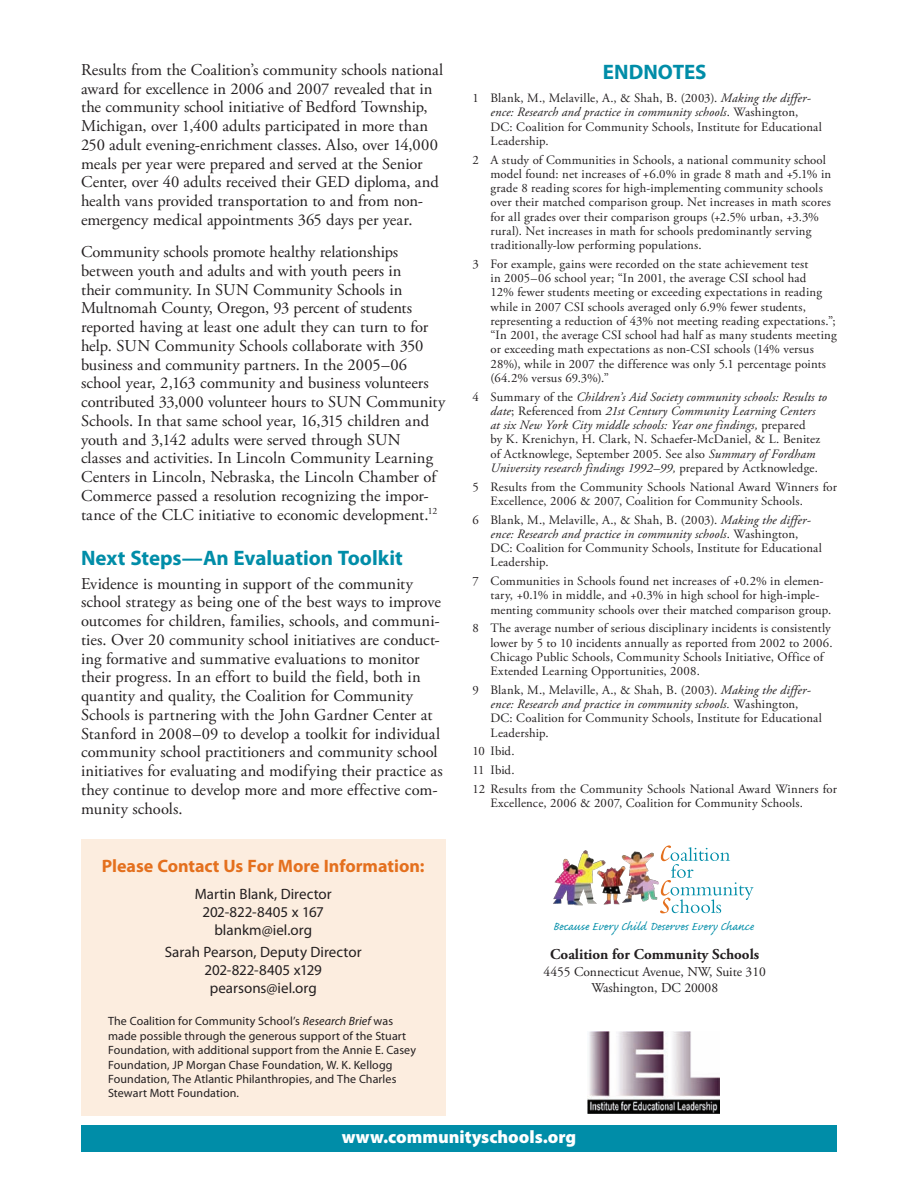
<style>
.page{position:relative;width:918px;height:1188px;background:#fff}
.page>*{position:absolute;margin:0;border:0;box-sizing:border-box;transform-origin:0 0}
.HEAD_1{font:700 21px "Myriad Pro";letter-spacing:-.005em;color:#008da8}
.BOX_HEAD_1{font:700 18px "Myriad Pro";color:#e4701e}
.FOOTER_TEXT{font:900 18px "Myriad Pro";color:#fff}
.Text_11_12_5_pt__las{font:16.5px/18.8px "Adobe Garamond Pro";color:#231f20}
.Text_11_12_5_pt{font:16.5px/18.8px "Adobe Garamond Pro";color:#231f20}
.BOX_TEXT{font:15px/18px "Myriad Pro";color:#231f20;text-align:center}
.Head_2{font:15px "Caflisch Script Pro";color:#008da8}
.t1{font:700 15px "Adobe Garamond Pro";color:#231f20}
.t2{font:13.5px "Adobe Garamond Pro";color:#231f20}
.Endnotes{font:12.75px/14.2px "Adobe Garamond Pro";letter-spacing:.015em;color:#231f20}
.Endnotes-2{font:italic 12.75px/14.2px "Adobe Garamond Pro";letter-spacing:.015em;color:#231f20}
.SMALL_TEXT{font:12px/14.4px "Myriad Pro";letter-spacing:.005em;color:#231f20}
.s1{font-style:italic}
.s2{font-style:normal}
</style>
<div class="page">
<div style="left:81px;top:1125px;width:756px;height:27px;background:#008da8"></div>
<div style="left:81px;top:840px;width:365px;height:276px;background:#fceddf"></div>
<img style="left:553px;top:850px;width:105px;height:56px">
<svg style="left:660px;top:845px;width:94px;height:68px"></svg>
<img style="left:587px;top:1032px;width:133px;height:81px">
<p class="Text_11_12_5_pt" style="left:81px;top:61px;width:364px">Results from the Coalition’s community schools national award for excellence in 2006 and 2007 revealed that in the community school initiative of Bedford Township, Michigan, over 1,400 adults participated in more than 250 adult evening-enrichment classes. Also, over 14,000 meals per year were prepared and served at the Senior Center, over 40 adults received their GED diploma, and health vans provided transportation to and from non&shy;emergency medical appointments 365 days per year.</p>
<p class="Text_11_12_5_pt__las" style="left:81px;top:243px;width:366px">Community schools promote healthy relationships between youth and adults and with youth peers in<br>their community. In SUN Community Schools in Multnomah County, Oregon, 93 percent of students reported having at least one adult they can turn to for help. SUN Community Schools collaborate with 350 business and community partners. In the 2005–06 school year, 2,163 community and business volunteers contributed 33,000 volunteer hours to SUN Community Schools. In that same school year, 16,315 children and youth and 3,142 adults were served through SUN classes and activities. In Lincoln Community Learning Centers in Lincoln, Nebraska, the Lincoln Chamber of Commerce passed a resolution recognizing the impor&shy;tance of the CLC initiative to economic development.<sup>12</sup></p>
<p class="HEAD_1" style="left:81px;top:545px;width:323px">Next Steps—An Evaluation Toolkit</p>
<p class="Text_11_12_5_pt__las" style="left:81px;top:575px;width:363px">Evidence is mounting in support of the community school strategy as being one of the best ways to improve outcomes for children, families, schools, and communi&shy;ties. Over 20 community school initiatives are conduct&shy;ing formative and summative evaluations to monitor their progress. In an effort to build the field, both in quantity and quality, the Coalition for Community Schools is partnering with the John Gardner Center at Stanford in 2008–09 to develop a toolkit for individual community school practitioners and community school initiatives for evaluating and modifying their practice as they continue to develop more and more effective com&shy;munity schools.</p>
<p class="BOX_HEAD_1" style="left:102px;top:854px;width:324px">Please Contact Us For More Information:</p>
<p class="BOX_TEXT" style="left:195px;top:884px;width:139px">Martin Blank, Director<br>202-822-8405 x 167 blankm@iel.org</p>
<p class="BOX_TEXT" style="left:165px;top:943px;width:198px">Sarah Pearson, Deputy Director<br>202-822-8405 x129 pearsons@iel.org</p>
<p class="SMALL_TEXT" style="left:108px;top:1014px;width:309px">The Coalition for Community School’s <span class="s1">Research Brief</span> was made possible through the generous support of the Stuart Foundation, with additional support from the Annie E. Casey Foundation, JP Morgan Chase Foundation, W. K. Kellogg Foundation, The Atlantic Philanthropies, and The Charles Stewart Mott Foundation.</p>
<p class="HEAD_1" style="left:603px;top:58px;width:105px">ENDNOTES</p>
<p class="Endnotes" style="left:491px;top:91px;width:333px;text-indent:-18px">1 Blank, M., Melaville, A., &amp; Shah, B. (2003). <span class="s1">Making the differ&shy;ence: Research and practice in community schools</span>. Washington, DC: Coalition for Community Schools, Institute for Educational Leadership.</p>
<p class="Endnotes" style="left:490px;top:153px;width:342px;text-indent:-18px">2 A study of Communities in Schools, a national community school model found: net increases of +6.0% in grade 8 math and +5.1% in grade 8 reading scores for high-implementing community schools over their matched comparison group. Net increases in math scores for all grades over their comparison groups (+2.5% urban, +3.3% rural). Net increases in math for schools predominantly serving traditionally-low performing populations.</p>
<p class="Endnotes" style="left:490px;top:257px;width:348px;text-indent:-18px">3 For example, gains were recorded on the state achievement test<br>in 2005–06 school year; “In 2001, the average CSI school had<br>12% fewer students meeting or exceeding expectations in reading while in 2007 CSI schools averaged only 6.9% fewer students, representing a reduction of 43% not meeting reading expectations.”; “In 2001, the average CSI school had half as many students meeting or exceeding math expectations as non-CSI schools (14% versus 28%), while in 2007 the difference was only 5.1 percentage points (64.2% versus 69.3%).”</p>
<p class="Endnotes-2" style="left:491px;top:390px;width:338px;text-indent:-18px"><span class="s2">4 Summary of the</span> Children’s Aid Society community schools: Results to date<span class="s2">; Referenced from</span> 21st Century Community Learning Centers at six New York City middle schools: Year one findings, <span class="s2">prepared<br>by K. Krenichyn, H. Clark, N. Schaefer-McDaniel, &amp; L. Benitez of Actknowlege, September 2005. See also</span> Summary of Fordham University research findings 1992–99, <span class="s2">prepared by Actknowledge.</span></p>
<p class="Endnotes" style="left:490px;top:480px;width:348px;text-indent:-18px">5 Results from the Community Schools National Award Winners for<br>Excellence, 2006 &amp; 2007, Coalition for Community Schools.</p>
<p class="Endnotes" style="left:491px;top:513px;width:333px;text-indent:-18px">6 Blank, M., Melaville, A., &amp; Shah, B. (2003). <span class="s1">Making the differ&shy;ence: Research and practice in community schools</span>. Washington, DC: Coalition for Community Schools, Institute for Educational Leadership.</p>
<p class="Endnotes" style="left:490px;top:574px;width:342px;text-indent:-18px">7 Communities in Schools found net increases of +0.2% in elemen&shy;tary, +0.1% in middle, and +0.3% in high school for high-imple&shy;menting community schools over their matched comparison group.</p>
<p class="Endnotes" style="left:490px;top:622px;width:344px;text-indent:-18px">8 The average number of serious disciplinary incidents is consistently lower by 5 to 10 incidents annually as reported from 2002 to 2006.<br>Chicago Public Schools, Community Schools Initiative, Office of Extended Learning Opportunities, 2008.</p>
<p class="Endnotes" style="left:491px;top:683px;width:333px;text-indent:-18px">9 Blank, M., Melaville, A., &amp; Shah, B. (2003). <span class="s1">Making the differ&shy;ence: Research and practice in community schools.</span> Washington, DC: Coalition for Community Schools, Institute for Educational Leadership.</p>
<p class="Endnotes" style="left:472px;top:745px;width:44px">10 Ibid.</p>
<p class="Endnotes" style="left:472px;top:763px;width:44px">11 Ibid.</p>
<p class="Endnotes" style="left:490px;top:782px;width:348px;text-indent:-18px">12 Results from the Community Schools National Award Winners for<br>Excellence, 2006 &amp; 2007, Coalition for Community Schools.</p>
<p class="Head_2" style="left:553px;top:919px;width:203px">Because Every Child Deserves Every Chance</p>
<p class="t1" style="left:550px;top:946px;width:210px">Coalition for Community Schools</p>
<p class="t2" style="left:544px;top:963px;width:224px">4455 Connecticut Avenue, NW, Suite 310</p>
<p class="t2" style="left:591px;top:979px;width:128px">Washington, DC 20008</p>
<p class="FOOTER_TEXT" style="left:342px;top:1125px;width:236px">www.communityschools.org</p>
</div>
